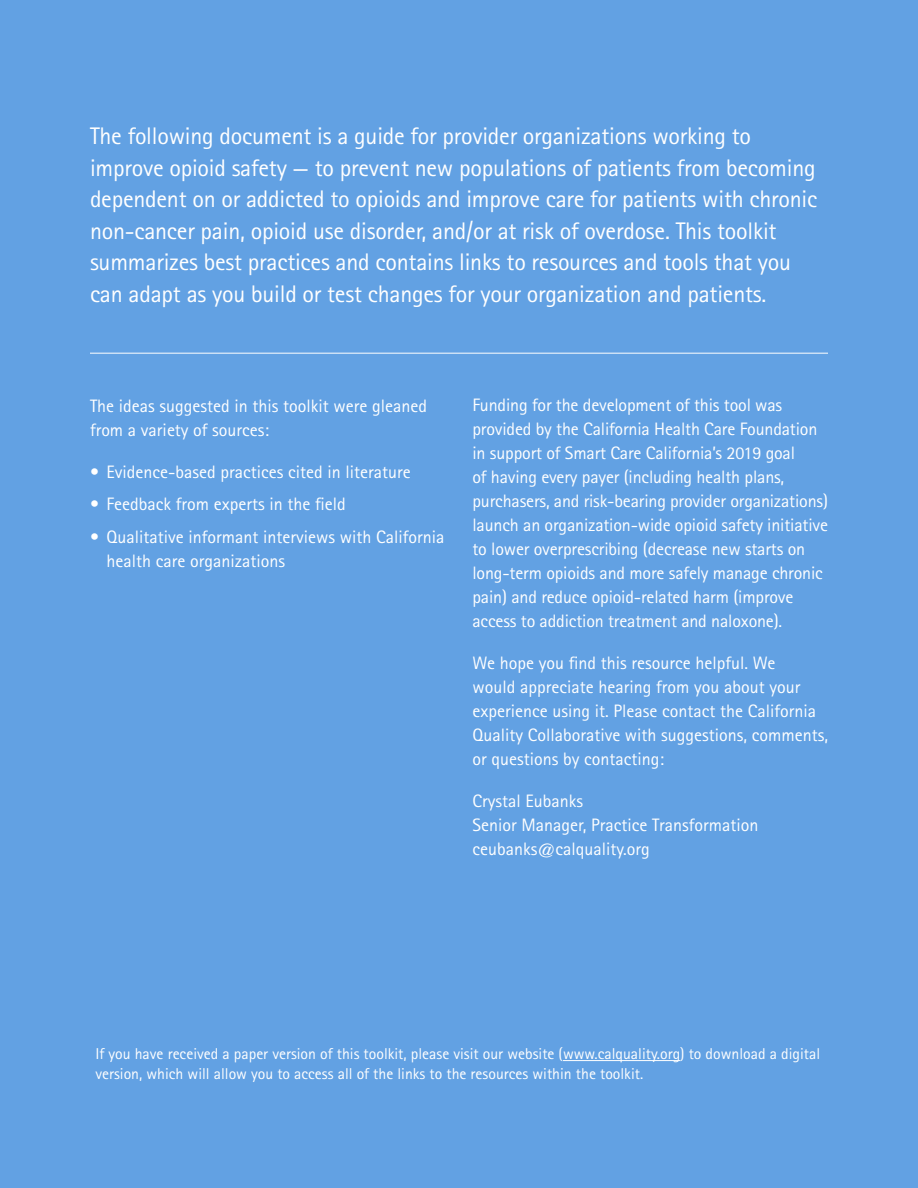
<style>
.page{position:relative;width:918px;height:1188px;background:#62a1e3}
.page>*{position:absolute;margin:0;border:0;box-sizing:border-box;transform-origin:0 0}
.t1{font:24px/31.5px "Rotis Sans Serif";letter-spacing:-.01em;color:#fff}
.t2{font:18px/24px "Rotis Sans Serif";color:#fff}
.t3{font:15.75px/20.2px "Rotis Sans Serif";color:#fff}
</style>
<div class="page">
<hr style="left:563px;top:1060px;width:117px;height:1px;background:#fff">
<hr style="left:90px;top:353px;width:738px;height:1px;background:#fff">
<p class="t1" style="left:90px;top:120px;width:729px">The following document is a guide for provider organizations working to improve opioid safety — to prevent new populations of patients from becoming dependent on or addicted to opioids and improve care for patients with chronic non-cancer pain, opioid use disorder, and/or at risk of overdose. This toolkit summarizes best practices and contains links to resources and tools that you can adapt as you build or test changes for your organization and patients.</p>
<p class="t2" style="left:90px;top:393px;width:339px">The ideas suggested in this toolkit were gleaned from a variety of sources:</p>
<p class="t2" style="left:90px;top:459px;width:322px">• Evidence-based practices cited in literature</p>
<p class="t2" style="left:90px;top:492px;width:257px">• Feedback from experts in the field</p>
<p class="t2" style="left:107px;top:525px;width:339px;text-indent:-17px">• Qualitative informant interviews with California health care organizations</p>
<p class="t2" style="left:472px;top:393px;width:357px">Funding for the development of this tool was provided by the California Health Care Foundation in support of Smart Care California’s 2019 goal<br>of having every payer (including health plans, purchasers, and risk-bearing provider organizations) launch an organization-wide opioid safety initiative to lower overprescribing (decrease new starts on long-term opioids and more safely manage chronic pain) and reduce opioid-related harm (improve access to addiction treatment and naloxone).</p>
<p class="t2" style="left:472px;top:651px;width:357px">We hope you find this resource helpful. We<br>would appreciate hearing from you about your experience using it. Please contact the California Quality Collaborative with suggestions, comments, or questions by contacting:</p>
<p class="t2" style="left:472px;top:789px;width:287px">Crystal Eubanks<br>Senior Manager, Practice Transformation ceubanks@calquality.org</p>
<p class="t3" style="left:95px;top:1043px;width:726px">If you have received a paper version of this toolkit, please visit our website (www.calquality.org) to download a digital version, which will allow you to access all of the links to the resources within the toolkit.</p>
</div>
